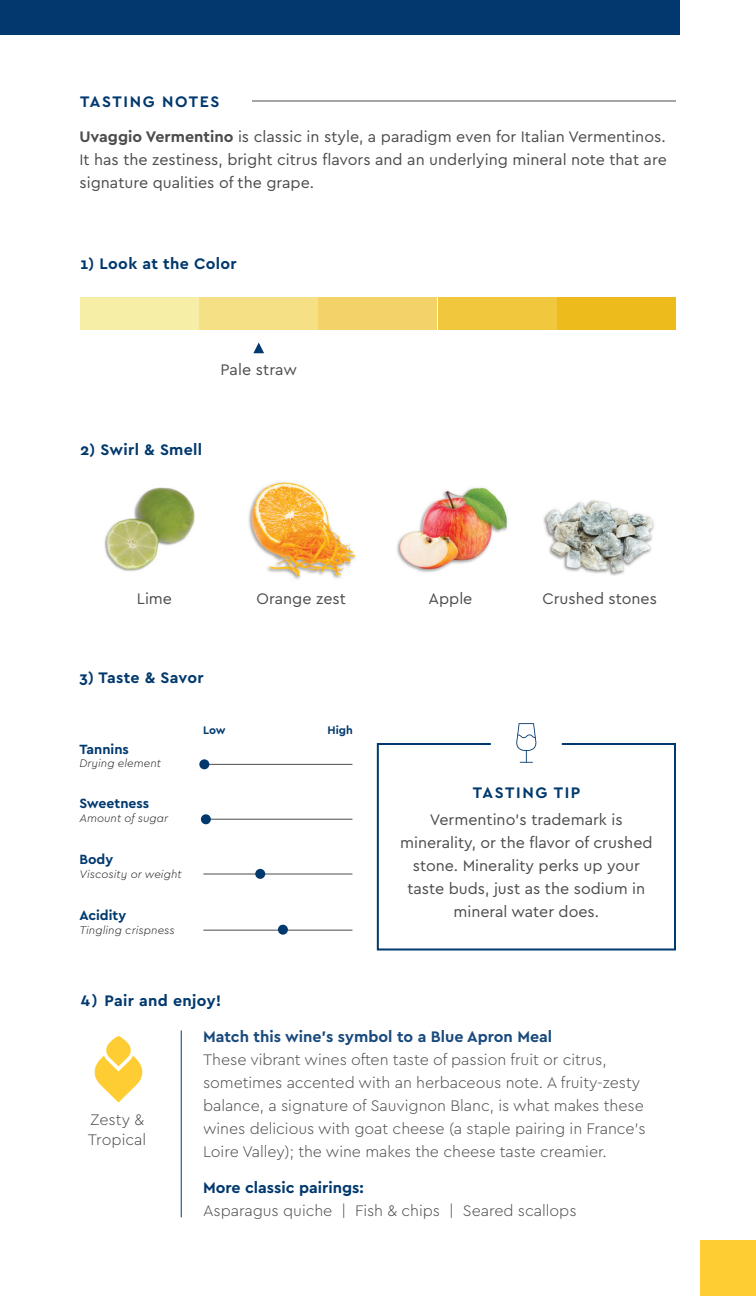
<style>
.page{position:relative;width:756px;height:1296px;background:#fff}
.page>*{position:absolute;margin:0;border:0;box-sizing:border-box;transform-origin:0 0}
.t1{font:300 16px/23px "Cera PRO";letter-spacing:-.005em;color:#4b4c4d}
.Body_Copy_Roman{font:16px/23px "Cera PRO";color:#4b4c4d;text-align:justify}
.BODY_CENTERED{font:16px/23px "Cera PRO";color:#4b4c4d;text-align:center}
.t2{font:700 16px "Cera PRO";letter-spacing:.02em;color:#01396e}
.t3{font:700 16px "Cera PRO";color:#1a4a7d}
.t4{font:700 16px "Cera PRO";letter-spacing:.1em;color:#01396e}
.t5{font:700 16px "Cera PRO";color:#01396e}
.t6{font:700 14px "Cera PRO";color:#01396e}
.t7{font:italic 300 11.6px "Cera PRO";letter-spacing:.005em;color:#231f20}
.t8{font:700 11.6px "Cera PRO";color:#01396e}
.s1{font-weight:700}
</style>
<div class="page">
<div style="left:0;top:0;width:680px;height:34px;background:#01396e"></div>
<hr style="left:181px;top:1030px;width:1px;height:187px;background:#01396e">
<div style="left:377px;top:743px;width:299px;height:207px;border:2px solid #01396e"></div>
<div style="left:492px;top:709px;width:69px;height:69px;background:#fff;border-radius:50%"></div>
<div style="left:491px;top:708px;width:71px;height:71px;border:2px solid #fff;border-radius:50%"></div>
<hr style="left:204px;top:874px;width:148px;height:1px;background:#4b4c4d">
<hr style="left:204px;top:819px;width:148px;height:1px;background:#4b4c4d">
<hr style="left:204px;top:764px;width:148px;height:1px;background:#4b4c4d">
<hr style="left:204px;top:930px;width:148px;height:1px;background:#4b4c4d">
<div style="left:199px;top:759px;width:10px;height:10px;background:#01396e;border-radius:50%"></div>
<div style="left:201px;top:814px;width:10px;height:10px;background:#01396e;border-radius:50%"></div>
<div style="left:255px;top:869px;width:10px;height:10px;background:#01396e;border-radius:50%"></div>
<div style="left:278px;top:925px;width:10px;height:10px;background:#01396e;border-radius:50%"></div>
<svg style="left:516px;top:723px;width:21px;height:40px"></svg>
<hr style="left:252px;top:100px;width:424px;height:2px;background:#4b4c4d">
<img style="left:104px;top:487px;width:91px;height:84px">
<img style="left:396px;top:487px;width:112px;height:86px">
<img style="left:543px;top:500px;width:111px;height:76px">
<img style="left:248px;top:482px;width:108px;height:98px">
<svg style="left:253px;top:342px;width:11px;height:11px"></svg>
<div style="left:700px;top:1240px;width:56px;height:56px;background:#fecd33"></div>
<div style="left:80px;top:297px;width:119px;height:33px;background:#f6eda7"></div>
<div style="left:199px;top:297px;width:119px;height:33px;background:#f6e086"></div>
<div style="left:318px;top:297px;width:120px;height:33px;background:#f3d367"></div>
<div style="left:438px;top:297px;width:119px;height:33px;background:#f1c73e"></div>
<div style="left:557px;top:297px;width:119px;height:33px;background:#edbb1b"></div>
<svg style="left:94px;top:1036px;width:49px;height:67px"></svg>
<p class="t4" style="left:80px;top:91px;width:141px">TASTING NOTES</p>
<p class="Body_Copy_Roman" style="left:80px;top:125px;width:589px"><span class="s1">Uvaggio Vermentino</span> is classic in style, a paradigm even for Italian Vermentinos.<br>It has the zestiness, bright citrus flavors and an underlying mineral note that are signature qualities of the grape.</p>
<p class="t2" style="left:80px;top:253px;width:158px">1) Look at the Color</p>
<p class="Body_Copy_Roman" style="left:221px;top:357px;width:78px">Pale straw</p>
<p class="t2" style="left:80px;top:439px;width:124px">2) Swirl &amp; Smell</p>
<p class="Body_Copy_Roman" style="left:137px;top:586px;width:37px">Lime</p>
<p class="Body_Copy_Roman" style="left:257px;top:586px;width:91px">Orange zest</p>
<p class="Body_Copy_Roman" style="left:429px;top:586px;width:45px">Apple</p>
<p class="Body_Copy_Roman" style="left:542px;top:586px;width:116px">Crushed stones</p>
<p class="t2" style="left:79px;top:667px;width:126px">3) Taste &amp; Savor</p>
<p class="t6" style="left:79px;top:740px;width:51px">Tannins</p>
<p class="t7" style="left:79px;top:755px;width:83px">Drying element</p>
<p class="t6" style="left:79px;top:794px;width:71px">Sweetness</p>
<p class="t7" style="left:79px;top:810px;width:90px">Amount of sugar</p>
<p class="t6" style="left:79px;top:850px;width:35px">Body</p>
<p class="t7" style="left:79px;top:866px;width:104px">Viscosity or weight</p>
<p class="t6" style="left:79px;top:906px;width:48px">Acidity</p>
<p class="t7" style="left:79px;top:922px;width:97px">Tingling crispness</p>
<p class="t8" style="left:203px;top:722px;width:24px">Low</p>
<p class="t8" style="left:328px;top:722px;width:27px">High</p>
<p class="t2" style="left:81px;top:990px;width:142px">4) Pair and enjoy!</p>
<p class="t4" style="left:473px;top:782px;width:109px">TASTING TIP</p>
<p class="BODY_CENTERED" style="left:400px;top:807px;width:254px">Vermentino’s trademark is minerality, or the flavor of crushed stone. Minerality perks up your taste buds, just as the sodium in mineral water does.</p>
<p class="t1" style="left:88px;top:1109px;width:60px;line-height:20px">Zesty &amp;<br>Tropical</p>
<p class="t3" style="left:203px;top:1026px;width:351px">Match this wine’s symbol to a Blue Apron Meal</p>
<p class="t1" style="left:203px;top:1047px;width:444px">These vibrant wines often taste of passion fruit or citrus, sometimes accented with an herbaceous note. A fruity-zesty balance, a signature of Sauvignon Blanc, is what makes these wines delicious with goat cheese (a staple pairing in France’s Loire Valley); the wine makes the cheese taste creamier.</p>
<p class="t5" style="left:203px;top:1177px;width:162px">More classic pairings:</p>
<p class="t1" style="left:203px;top:1199px;width:375px">Asparagus quiche | Fish &amp; chips | Seared scallops</p>
</div>
